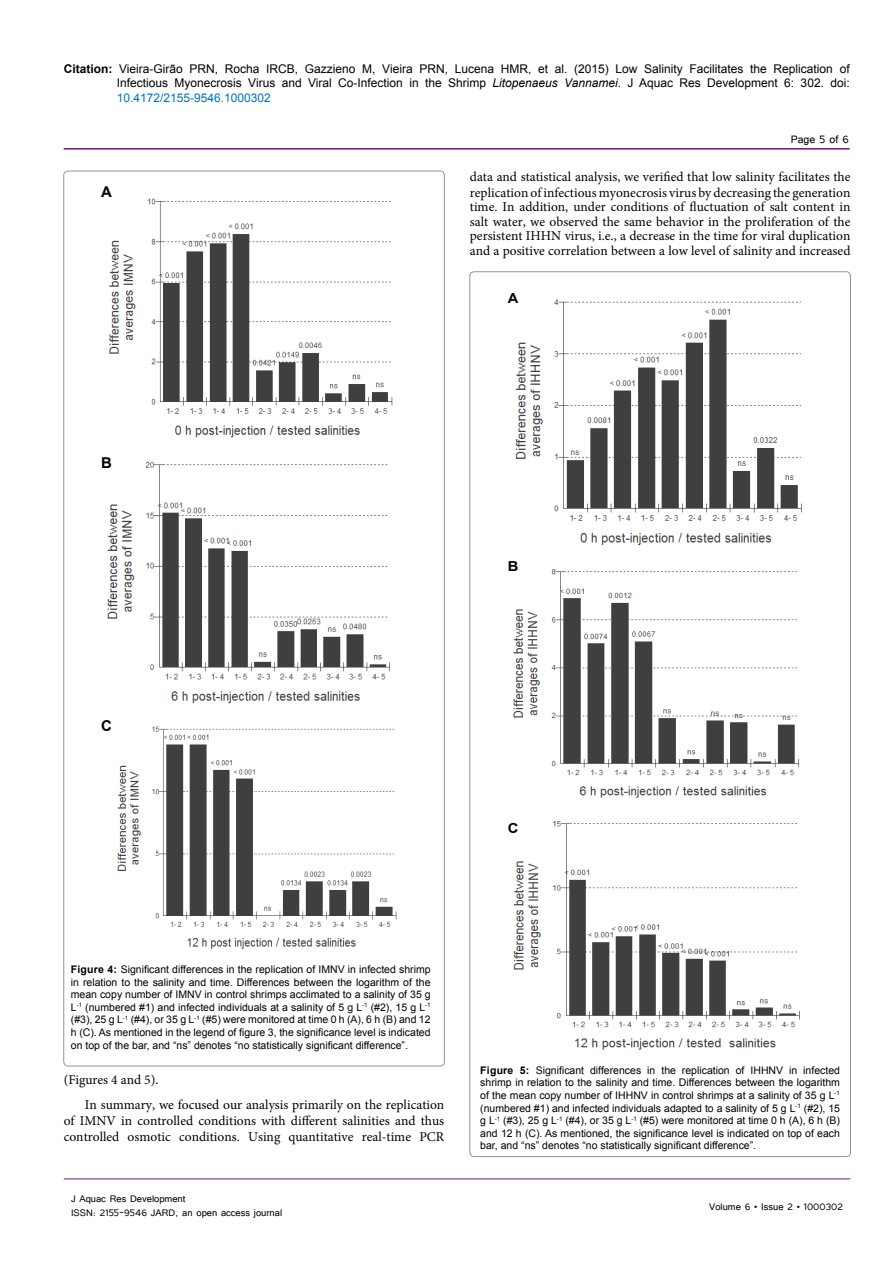
<style>
.page{position:relative;width:893px;height:1263px;background:#fff}
.page>*{position:absolute;margin:0;border:0;box-sizing:border-box;transform-origin:0 0}
.t1{font:700 14.85px "Arial";color:#000}
.t2{font:700 13.8px "Arial";color:#000;scale:1.07 1}
.t3{font:13.5px/14.4px "Minion Pro";color:#000}
.t4{font:13.5px "Tunga";color:#000}
.t5{font:12px/14.7px "Arial";color:#000;text-align:justify}
.t6{font:12px/14.4px "Tunga";color:#000}
.t7{font:10.5px/12.6px "Arial";color:#000;text-align:justify}
.s1{font-weight:700}
.s2{font-style:italic}
.s3{color:#0072bc}
</style>
<div class="page">
<hr style="left:64px;top:148px;width:786px;height:2px;background:#741472">
<hr style="left:64px;top:1179px;width:786px;height:1px;background:#741472">
<img style="left:108px;top:198px;width:285px;height:240px">
<img style="left:107px;top:461px;width:283px;height:243px">
<img style="left:117px;top:726px;width:280px;height:223px">
<img style="left:513px;top:299px;width:289px;height:751px">
<p class="t5" style="left:117px;top:61px;width:734px;text-indent:-53px"><span class="s1">Citation:</span> Vieira-Girão PRN, Rocha IRCB, Gazzieno M, Vieira PRN, Lucena HMR, et al. (2015) Low Salinity Facilitates the Replication of Infectious Myonecrosis Virus and Viral Co-Infection in the Shrimp <span class="s2">Litopenaeus Vannamei</span>. J Aquac Res Development 6: 302. doi:<br><span class="s3">10.4172/2155-9546.1000302</span></p>
<p class="t4" style="left:791px;top:131px;width:60px">Page 5 of 6</p>
<h1 class="t1" style="left:101px;top:182px;width:12px">A</h1>
<p class="t3" style="left:470px;top:168px;width:382px;line-height:16.2px">data and statistical analysis, we verified that low salinity facilitates the replication of infectious myonecrosis virus by decreasing the generation</p>
<p class="t3" style="left:470px;top:200px;width:382px;text-align:justify">time. In addition, under conditions of fluctuation of salt content in salt water, we observed the same behavior in the proliferation of the persistent IHHN virus, i.e., a decrease in the time for viral duplication and a positive correlation between a low level of salinity and increased</p>
<h2 class="t2" style="left:508px;top:289px;width:11px">A</h2>
<h1 class="t1" style="left:101px;top:453px;width:12px">B</h1>
<h2 class="t2" style="left:508px;top:557px;width:11px">B</h2>
<h1 class="t1" style="left:101px;top:716px;width:12px">C</h1>
<h2 class="t2" style="left:508px;top:819px;width:11px">C</h2>
<p class="t7" style="left:71px;top:963px;width:361px"><span class="s1">Figure 4:</span> Significant differences in the replication of IMNV in infected shrimp in relation to the salinity and time. Differences between the logarithm of the mean copy number of IMNV in control shrimps acclimated to a salinity of 35 g L<sup>-1</sup> (numbered #1) and infected individuals at a salinity of 5 g L<sup>-1</sup> (#2), 15 g L<sup>-1 </sup>(#3), 25 g L<sup>-1</sup> (#4), or 35 g L<sup>-1</sup> (#5) were monitored at time 0 h (A), 6 h (B) and 12 h (C). As mentioned in the legend of figure 3, the significance level is indicated on top of the bar, and “ns” denotes “no statistically significant difference”.</p>
<p class="t3" style="left:85px;top:1068px;width:361px;line-height:24.8px;text-indent:-21px">(Figures 4 and 5).<br>In summary, we focused our analysis primarily on the replication</p>
<p class="t3" style="left:64px;top:1113px;width:382px;line-height:16.2px">of IMNV in controlled conditions with different salinities and thus controlled osmotic conditions. Using quantitative real-time PCR</p>
<p class="t6" style="left:71px;top:1190px;width:213px">J Aquac Res Development<br>ISSN: 2155-9546 JARD, an open access journal</p>
<p class="t7" style="left:480px;top:1064px;width:361px"><span class="s1">Figure 5:</span> Significant differences in the replication of IHHNV in infected shrimp in relation to the salinity and time. Differences between the logarithm of the mean copy number of IHHNV in control shrimps at a salinity of 35 g L<sup>-1 </sup>(numbered #1) and infected individuals adapted to a salinity of 5 g L<sup>-1</sup> (#2), 15 g L<sup>-1</sup> (#3), 25 g L<sup>-1</sup> (#4), or 35 g L<sup>-1</sup> (#5) were monitored at time 0 h (A), 6 h (B) and 12 h (C). As mentioned, the significance level is indicated on top of each bar, and “ns” denotes “no statistically significant difference”.</p>
<p class="t6" style="left:709px;top:1199px;width:135px">Volume 6 • Issue 2 • 1000302</p>
</div>
